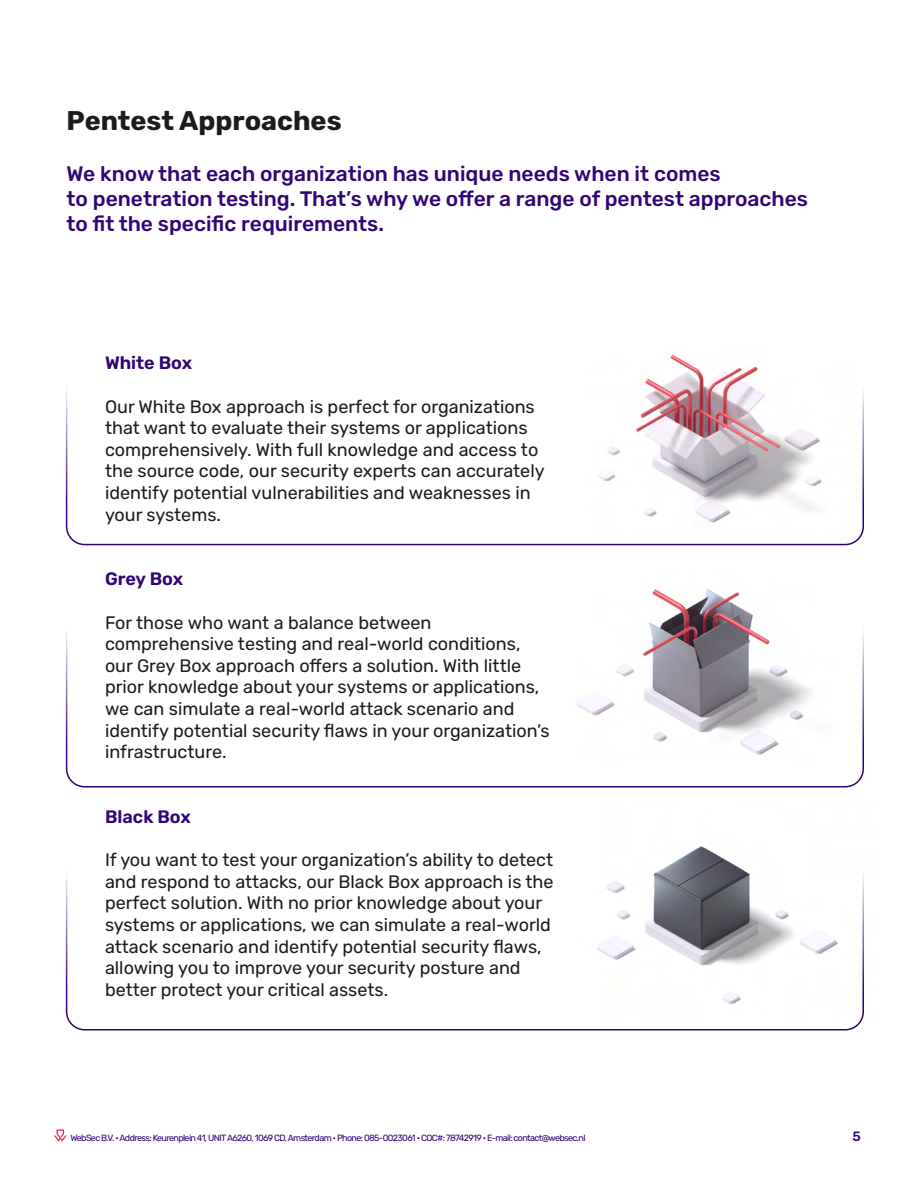
<style>
.page{position:relative;width:918px;height:1188px;background:#fff}
.page>*{position:absolute;margin:0;border:0;box-sizing:border-box;transform-origin:0 0}
.t1{font:700 27px "Rubik";color:#1c1c1c}
.t2{font:500 21px/25.2px "Rubik";color:#320476}
.t3{font:18px/21.6px "Rubik";color:#1c1c1c}
.t4{font:600 18px "Rubik";color:#320476}
.t5{font:500 13.5px "Rubik";color:#300175}
.t6{font:9px "Rubik";letter-spacing:-.07em;color:#300175}
</style>
<div class="page">
<img style="left:598px;top:354px;width:266px;height:191px">
<img style="left:576px;top:589px;width:288px;height:196px">
<img style="left:597px;top:846px;width:267px;height:171px">
<div style="left:66px;top:311px;width:798px;height:234px;border:2px solid #300175;border-radius:18px"></div>
<div style="left:66px;top:553px;width:798px;height:235px;border:2px solid #300175;border-radius:18px"></div>
<div style="left:66px;top:796px;width:798px;height:234px;border:2px solid #300175;border-radius:18px"></div>
<svg style="left:54px;top:1130px;width:13px;height:11px"></svg>
<h1 class="t1" style="left:67px;top:106px;width:276px">Pentest Approaches</h1>
<p class="t2" style="left:67px;top:161px;width:743px">We know that each organization has unique needs when it comes<br>to penetration testing. That’s why we offer a range of pentest approaches to fit the specific requirements.</p>
<p class="t4" style="left:105px;top:353px;width:89px">White Box</p>
<p class="t3" style="left:105px;top:396px;width:441px">Our White Box approach is perfect for organizations that want to evaluate their systems or applications comprehensively. With full knowledge and access to the source code, our security experts can accurately identify potential vulnerabilities and weaknesses in your systems.</p>
<p class="t4" style="left:105px;top:569px;width:80px">Grey Box</p>
<p class="t3" style="left:105px;top:612px;width:446px">For those who want a balance between comprehensive testing and real-world conditions, our Grey Box approach offers a solution. With little prior knowledge about your systems or applications, we can simulate a real-world attack scenario and identify potential security flaws in your organization’s infrastructure.</p>
<p class="t4" style="left:105px;top:807px;width:87px">Black Box</p>
<p class="t3" style="left:105px;top:850px;width:450px">If you want to test your organization’s ability to detect and respond to attacks, our Black Box approach is the perfect solution. With no prior knowledge about your systems or applications, we can simulate a real-world attack scenario and identify potential security flaws, allowing you to improve your security posture and better protect your critical assets.</p>
<p class="t6" style="left:70px;top:1132px;width:517px">WebSec B.V. • Address: Keurenplein 41, UNIT A6260, 1069 CD, Amsterdam • Phone: 085-0023061 • COC#: 78742919 • E-mail: contact@websec.nl</p>
<p class="t5" style="left:853px;top:1128px;width:10px">5</p>
</div>
